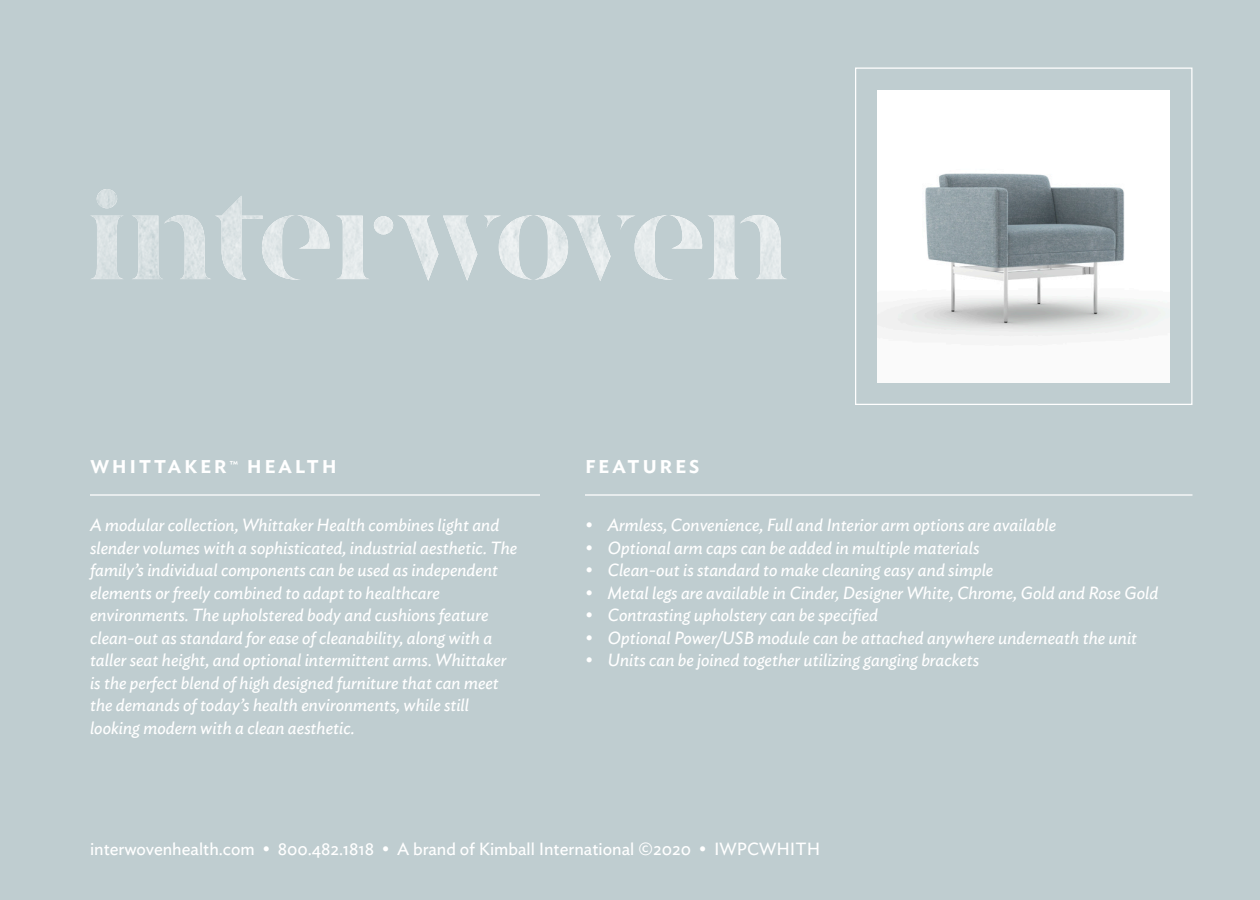
<style>
.page{position:relative;width:1260px;height:900px;background:#bfcdd0}
.page>*{position:absolute;margin:0;border:0;box-sizing:border-box;transform-origin:0 0}
.t1{font:500 25px "Ideal Sans";letter-spacing:.1em;color:#fff}
.t2{font:italic 17.5px/22.5px "Ideal Sans";color:#fff}
.Back_Cover__Bullet_L{font:17.5px "Ideal Sans";color:#fff}
.t3{font:500 10px "Ideal Sans";color:#fff}
</style>
<div class="page">
<img style="left:91px;top:189px;width:695px;height:92px">
<img style="left:878px;top:90px;width:292px;height:292px">
<hr style="left:585px;top:494px;width:607px;height:2px;background:#fff">
<hr style="left:90px;top:494px;width:450px;height:2px;background:#fff">
<div style="left:855px;top:68px;width:337px;height:337px;border:1px solid #fff"></div>
<p class="t1" style="left:90px;top:445px;width:138px">whittaker</p>
<p class="t3" style="left:229px;top:456px;width:10px">™</p>
<p class="t1" style="left:247px;top:445px;width:91px">health</p>
<p class="t1" style="left:585px;top:445px;width:116px">features</p>
<p class="t2" style="left:90px;top:513px;width:429px">A modular collection, Whittaker Health combines light and slender volumes with a sophisticated, industrial aesthetic. The family’s individual components can be used as independent elements or freely combined to adapt to healthcare environments. The upholstered body and cushions feature clean-out as standard for ease of cleanability, along with a taller seat height, and optional intermittent arms. Whittaker is the perfect blend of high designed furniture that can meet the demands of today’s health environments, while still looking modern with a clean aesthetic.</p>
<p class="t2" style="left:585px;top:513px;width:473px">• Armless, Convenience, Full and Interior arm options are available</p>
<p class="t2" style="left:585px;top:535px;width:396px">• Optional arm caps can be added in multiple materials</p>
<p class="t2" style="left:585px;top:558px;width:410px">• Clean-out is standard to make cleaning easy and simple</p>
<p class="t2" style="left:585px;top:580px;width:575px">• Metal legs are available in Cinder, Designer White, Chrome, Gold and Rose Gold</p>
<p class="t2" style="left:585px;top:603px;width:295px">• Contrasting upholstery can be specified</p>
<p class="t2" style="left:585px;top:625px;width:554px">• Optional Power/USB module can be attached anywhere underneath the unit</p>
<p class="t2" style="left:585px;top:648px;width:396px">• Units can be joined together utilizing ganging brackets</p>
<p class="Back_Cover__Bullet_L" style="left:90px;top:836px;width:732px">interwovenhealth.com • 800.482.1818 • A brand of Kimball International ©2020 • IWPCWHITH</p>
</div>
